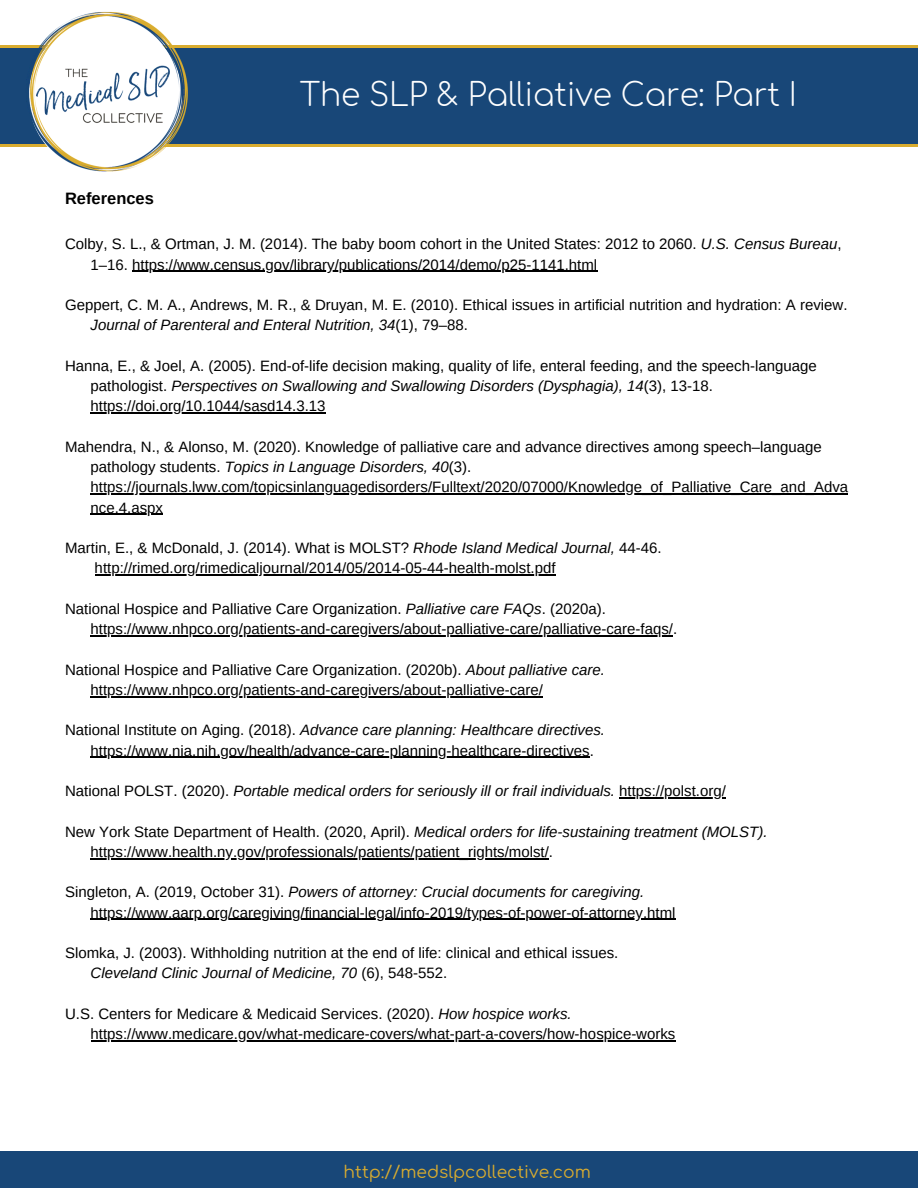
<style>
.page{position:relative;width:918px;height:1188px;background:#fff}
.page>*{position:absolute;margin:0;border:0;box-sizing:border-box;transform-origin:0 0}
.t1{font:300 31.5px "Comfortaa";letter-spacing:-.005em;color:#fff}
.t2{font:17.1px "Comfortaa";color:#d9ac2f}
.t3{font:700 16.5px "Arimo";color:#000}
.t4{font:15px/20.2px "Arimo";color:#000}
.t5{font:italic 15px "Arimo";color:#000}
.s1{font-style:italic}
.s2{font-style:normal}
</style>
<div class="page">
<svg style="left:0;top:45px;width:918px;height:102px;background:#bd9d39"></svg>
<div style="left:0;top:48px;width:918px;height:95px;background:#184778"></div>
<div style="left:0;top:1152px;width:918px;height:36px;background:#184778"></div>
<img style="left:13px;top:12px;width:186px;height:160px">
<hr style="left:132px;top:271px;width:465px;height:1px;background:#000">
<hr style="left:91px;top:412px;width:235px;height:2px;background:#000">
<hr style="left:91px;top:493px;width:757px;height:2px;background:#000">
<hr style="left:91px;top:514px;width:72px;height:1px;background:#000">
<hr style="left:95px;top:574px;width:461px;height:2px;background:#000">
<hr style="left:91px;top:635px;width:582px;height:1px;background:#000">
<hr style="left:91px;top:696px;width:452px;height:1px;background:#000">
<hr style="left:91px;top:757px;width:499px;height:1px;background:#000">
<hr style="left:619px;top:797px;width:107px;height:1px;background:#000">
<hr style="left:91px;top:858px;width:458px;height:1px;background:#000">
<hr style="left:91px;top:919px;width:585px;height:1px;background:#000">
<hr style="left:91px;top:1040px;width:584px;height:1px;background:#000">
<h1 class="t1" style="left:300px;top:78px;width:499px">The SLP &amp; Palliative Care: Part I</h1>
<p class="t3" style="left:65px;top:189px;width:90px">References</p>
<p class="t4" style="left:91px;top:234px;width:753px;text-indent:-25px">Colby, S. L., &amp; Ortman, J. M. (2014). The baby boom cohort in the United States: 2012 to 2060. <span class="s1">U.S. Census Bureau</span>,<br>1–16. https://www.census.gov/library/publications/2014/demo/p25-1141.html</p>
<p class="t4" style="left:91px;top:295px;width:759px;text-indent:-25px">Geppert, C. M. A., Andrews, M. R., &amp; Druyan, M. E. (2010). Ethical issues in artificial nutrition and hydration: A review.<br><span class="s1">Journal of Parenteral and Enteral Nutrition, 34</span>(1), 79–88.</p>
<p class="t4" style="left:91px;top:356px;width:728px;text-indent:-25px">Hanna, E., &amp; Joel, A. (2005). End-of-life decision making, quality of life, enteral feeding, and the speech-language pathologist. <span class="s1">Perspectives on Swallowing and Swallowing Disorders (Dysphagia), 14</span>(3), 13-18. https://doi.org/10.1044/sasd14.3.13</p>
<p class="t4" style="left:91px;top:437px;width:759px;text-indent:-25px">Mahendra, N., &amp; Alonso, M. (2020). Knowledge of palliative care and advance directives among speech–language pathology students. <span class="s1">Topics in Language Disorders, 40</span>(3). https://journals.lww.com/topicsinlanguagedisorders/Fulltext/2020/07000/Knowledge_of_Palliative_Care_and_Adva nce.4.aspx</p>
<p class="t4" style="left:95px;top:538px;width:569px;text-indent:-30px">Martin, E., &amp; McDonald, J. (2014). What is MOLST? <span class="s1">Rhode Island Medical Journal,</span> 44-46. http://rimed.org/rimedicaljournal/2014/05/2014-05-44-health-molst.pdf</p>
<p class="t4" style="left:91px;top:599px;width:588px;text-indent:-25px">National Hospice and Palliative Care Organization. <span class="s1">Palliative care FAQs</span>. (2020a). https://www.nhpco.org/patients-and-caregivers/about-palliative-care/palliative-care-faqs/.</p>
<p class="t4" style="left:91px;top:659px;width:516px;text-indent:-25px">National Hospice and Palliative Care Organization. (2020b). <span class="s1">About palliative care. </span>https://www.nhpco.org/patients-and-caregivers/about-palliative-care/</p>
<p class="t4" style="left:91px;top:720px;width:516px;text-indent:-25px">National Institute on Aging. (2018). <span class="s1">Advance care planning: Healthcare directives. </span>https://www.nia.nih.gov/health/advance-care-planning-healthcare-directives.</p>
<p class="t5" style="left:65px;top:783px;width:662px"><span class="s2">National POLST. (2020).</span> Portable medical orders for seriously ill or frail individuals. <span class="s2">https://polst.org/</span></p>
<p class="t4" style="left:91px;top:821px;width:678px;text-indent:-25px">New York State Department of Health. (2020, April). <span class="s1">Medical orders for life-sustaining treatment (MOLST). </span>https://www.health.ny.gov/professionals/patients/patient_rights/molst/.</p>
<p class="t4" style="left:91px;top:882px;width:587px;text-indent:-25px">Singleton, A. (2019, October 31). <span class="s1">Powers of attorney: Crucial documents for caregiving. </span>https://www.aarp.org/caregiving/financial-legal/info-2019/types-of-power-of-attorney.html</p>
<p class="t4" style="left:91px;top:943px;width:529px;text-indent:-25px">Slomka, J. (2003). Withholding nutrition at the end of life: clinical and ethical issues.<br><span class="s1">Cleveland Clinic Journal of Medicine, 70</span> (6), 548-552.</p>
<p class="t4" style="left:91px;top:1004px;width:586px;text-indent:-25px">U.S. Centers for Medicare &amp; Medicaid Services. (2020). <span class="s1">How hospice works. </span>https://www.medicare.gov/what-medicare-covers/what-part-a-covers/how-hospice-works</p>
<p class="t2" style="left:322px;top:1160px;width:249px">http://medslpcollective.com</p>
<p class="t2" style="left:344px;top:1163px;width:249px">http://medslpcollective.com</p>
</div>
